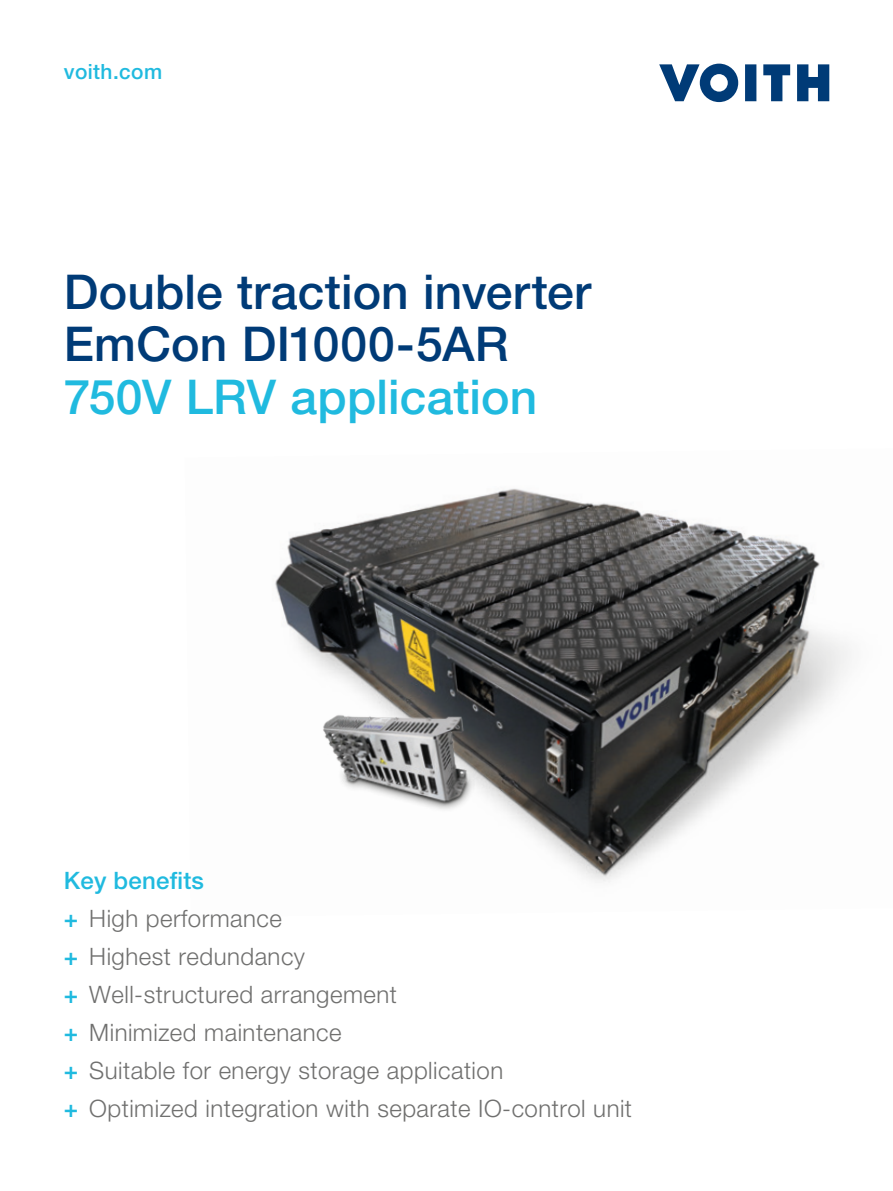
<style>
.page{position:relative;width:893px;height:1191px;background:#fff}
.page>*{position:absolute;margin:0;border:0;box-sizing:border-box;transform-origin:0 0}
.Headline{font:500 48px/52.8px "Helvetica Neue LT Pro";letter-spacing:.005em;color:#003b77}
.Context{font:500 48px "Helvetica Neue LT Pro";color:#20badf}
.t1{font:300 24px "Helvetica Neue LT Pro";letter-spacing:.02em;color:#70706f}
.Advantages___headlin{font:500 24px "Helvetica Neue LT Pro";letter-spacing:.01em;color:#20badf}
.t2{font:500 21px "Helvetica Neue LT Pro";letter-spacing:.02em;color:#20badf}
.s1{font-weight:500;color:#20badf}
</style>
<div class="page">
<img style="left:275px;top:488px;width:576px;height:394px">
<img style="left:316px;top:704px;width:160px;height:131px">
<svg style="left:659px;top:64px;width:79px;height:38px"></svg>
<svg style="left:745px;top:64px;width:11px;height:37px"></svg>
<svg style="left:763px;top:64px;width:27px;height:37px"></svg>
<svg style="left:797px;top:64px;width:32px;height:37px"></svg>
<p class="t2" style="left:64px;top:59px;width:100px">voith.com</p>
<p class="Headline" style="left:64px;top:265px;width:529px">Double traction inverter<br>EmCon DI1000-5AR</p>
<p class="Context" style="left:64px;top:368px;width:475px">750V LRV application</p>
<p class="Advantages___headlin" style="left:64px;top:865px;width:142px">Key benefits</p>
<p class="t1" style="left:64px;top:903px;width:220px"><span class="s1">+</span> High performance</p>
<p class="t1" style="left:64px;top:941px;width:243px"><span class="s1">+</span> Highest redundancy</p>
<p class="t1" style="left:64px;top:979px;width:335px"><span class="s1">+</span> Well-structured arrangement</p>
<p class="t1" style="left:64px;top:1017px;width:279px"><span class="s1">+</span> Minimized maintenance</p>
<p class="t1" style="left:64px;top:1055px;width:441px"><span class="s1">+</span> Suitable for energy storage application</p>
<p class="t1" style="left:64px;top:1093px;width:570px"><span class="s1">+</span> Optimized integration with separate IO-control unit</p>
</div>
